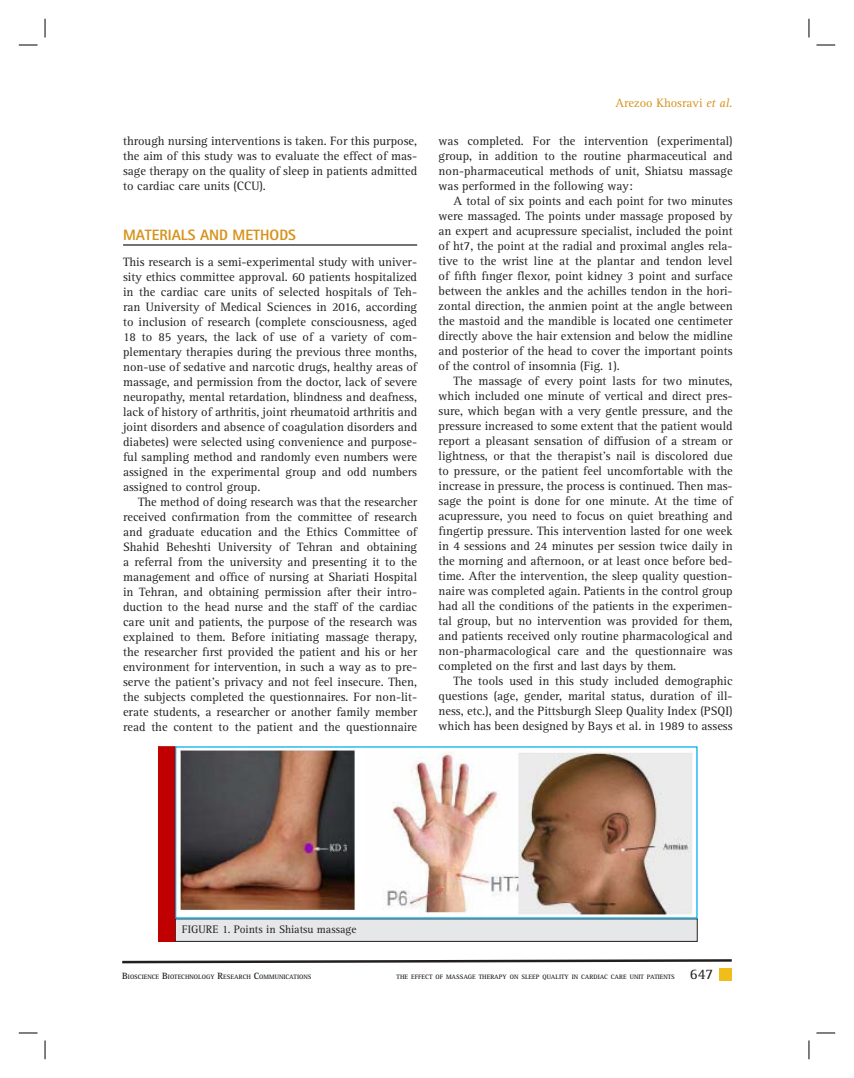
<style>
.page{position:relative;width:854px;height:1078px;background:#fff}
.page>*{position:absolute;margin:0;border:0;box-sizing:border-box;transform-origin:0 0}
.t1{font:800 15px "Rotis Sans Serif Std";color:#d6931d}
.t2{font:15px "Rotis Serif Std";color:#231f20}
.t3{font:12.5px/15px "Rotis Serif Std";color:#231f20;text-align:justify}
.t4{font:12.5px "Rotis Serif Std";color:#d6931d}
.t5{font:11.25px "Rotis Serif Std";color:#231f20}
.t6{font:700 6.5px "Rotis Serif Std";color:#231f20}
.s1{font-style:italic}
.s2{font-size:9.38px}
</style>
<div class="page">
<svg style="left:122px;top:959px;width:610px;height:5px"></svg>
<div style="left:719px;top:968px;width:12px;height:13px;background:#f0bd1b"></div>
<div style="left:175px;top:919px;width:522px;height:22px;background:#e6e7e8"></div>
<div style="left:175px;top:919px;width:522px;height:23px;border:1px solid #231f20"></div>
<img style="left:178px;top:749px;width:515px;height:167px">
<div style="left:175px;top:746px;width:522px;height:173px;border:1px solid #00aeef"></div>
<div style="left:158px;top:747px;width:17px;height:194px;background:#c00000"></div>
<hr style="left:123px;top:244px;width:294px;height:2px;background:#231f20">
<svg style="left:19px;top:44px;width:19px;height:2px"></svg>
<svg style="left:816px;top:44px;width:19px;height:2px"></svg>
<svg style="left:19px;top:1032px;width:19px;height:2px"></svg>
<svg style="left:816px;top:1032px;width:19px;height:2px"></svg>
<svg style="left:44px;top:19px;width:2px;height:19px"></svg>
<svg style="left:44px;top:1040px;width:2px;height:19px"></svg>
<svg style="left:808px;top:19px;width:1px;height:19px"></svg>
<svg style="left:808px;top:1040px;width:1px;height:19px"></svg>
<p class="t3" style="left:123px;top:134px;width:295px">through nursing interventions is taken. For this purpose, the aim of this study was to evaluate the effect of mas&shy;sage therapy on the quality of sleep in patients admitted to cardiac care units (CCU).</p>
<p class="t1" style="left:123px;top:229px;width:174px">MATERIALS AND METHODS</p>
<p class="t3" style="left:123px;top:256px;width:295px">This research is a semi-experimental study with univer&shy;sity ethics committee approval. 60 patients hospitalized in the cardiac care units of selected hospitals of Teh&shy;ran University of Medical Sciences in 2016, according to inclusion of research (complete consciousness, aged 18 to 85 years, the lack of use of a variety of com&shy;plementary therapies during the previous three months, non-use of sedative and narcotic drugs, healthy areas of massage, and permission from the doctor, lack of severe neuropathy, mental retardation, blindness and deafness, lack of history of arthritis, joint rheumatoid arthritis and joint disorders and absence of coagulation disorders and diabetes) were selected using convenience and purpose&shy;ful sampling method and randomly even numbers were assigned in the experimental group and odd numbers assigned to control group.</p>
<p class="t3" style="left:123px;top:496px;width:295px;text-indent:15px">The method of doing research was that the researcher received confirmation from the committee of research and graduate education and the Ethics Committee of Shahid Beheshti University of Tehran and obtaining a referral from the university and presenting it to the management and office of nursing at Shariati Hospital in Tehran, and obtaining permission after their intro&shy;duction to the head nurse and the staff of the cardiac care unit and patients, the purpose of the research was explained to them. Before initiating massage therapy, the researcher first provided the patient and his or her environment for intervention, in such a way as to pre&shy;serve the patient’s privacy and not feel insecure. Then, the subjects completed the questionnaires. For non-lit&shy;erate students, a researcher or another family member read the content to the patient and the questionnaire</p>
<p class="t4" style="left:615px;top:98px;width:119px">Arezoo Khosravi <span class="s1">et al.</span></p>
<p class="t3" style="left:438px;top:134px;width:295px">was completed. For the intervention (experimental) group, in addition to the routine pharmaceutical and non-pharmaceutical methods of unit, Shiatsu massage was performed in the following way:</p>
<p class="t3" style="left:438px;top:194px;width:295px;text-indent:15px">A total of six points and each point for two minutes were massaged. The points under massage proposed by an expert and acupressure specialist, included the point of ht7, the point at the radial and proximal angles rela&shy;tive to the wrist line at the plantar and tendon level of fifth finger flexor, point kidney 3 point and surface between the ankles and the achilles tendon in the hori&shy;zontal direction, the anmien point at the angle between the mastoid and the mandible is located one centimeter directly above the hair extension and below the midline and posterior of the head to cover the important points of the control of insomnia (Fig. 1).</p>
<p class="t3" style="left:438px;top:374px;width:295px;text-indent:15px">The massage of every point lasts for two minutes, which included one minute of vertical and direct pres&shy;sure, which began with a very gentle pressure, and the pressure increased to some extent that the patient would report a pleasant sensation of diffusion of a stream or lightness, or that the therapist’s nail is discolored due to pressure, or the patient feel uncomfortable with the increase in pressure, the process is continued. Then mas&shy;sage the point is done for one minute. At the time of acupressure, you need to focus on quiet breathing and fingertip pressure. This intervention lasted for one week in 4 sessions and 24 minutes per session twice daily in the morning and afternoon, or at least once before bed&shy;time. After the intervention, the sleep quality question&shy;naire was completed again. Patients in the control group had all the conditions of the patients in the experimen&shy;tal group, but no intervention was provided for them, and patients received only routine pharmacological and non-pharmacological care and the questionnaire was completed on the first and last days by them.</p>
<p class="t3" style="left:438px;top:674px;width:295px;text-indent:15px">The tools used in this study included demographic questions (age, gender, marital status, duration of ill&shy;ness, etc.), and the Pittsburgh Sleep Quality Index (PSQI) which has been designed by Bays et al. in 1989 to assess</p>
<p class="t5" style="left:182px;top:925px;width:176px">FIGURE 1. Points in Shiatsu massage</p>
<p class="t6" style="left:122px;top:974px;width:191px"><span class="s2">B</span>IOSCIENCE <span class="s2">B</span>IOTECHNOLOGY <span class="s2">R</span>ESEARCH <span class="s2">C</span>OMMUNICATIONS</p>
<p class="t6" style="left:396px;top:974px;width:280px">THE EFFECT OF MASSAGE THERAPY ON SLEEP QUALITY IN CARDIAC CARE UNIT PATIENTS</p>
<p class="t2" style="left:689px;top:967px;width:25px">647</p>
</div>
